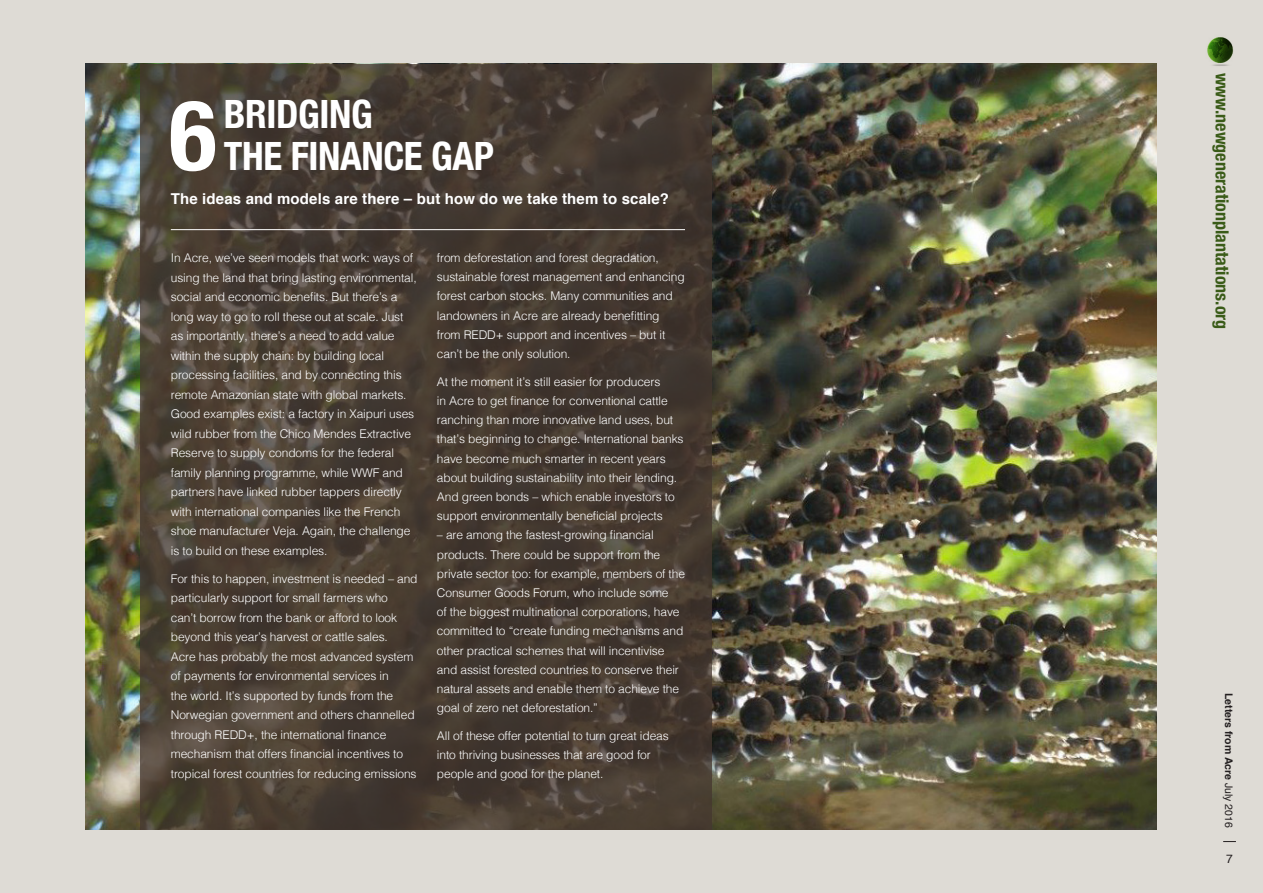
<style>
.page{position:relative;width:1263px;height:893px;background:#dedbd5}
.page>*{position:absolute;margin:0;border:0;box-sizing:border-box;transform-origin:0 0}
.t1{font:700 condensed 97.8px "Helvetica Neue";color:#fff}
.t2{font:700 condensed 39px/42px "Helvetica Neue";letter-spacing:-.01em;color:#fff}
.t3{font:700 condensed 18px "Helvetica Neue";color:#3a5b18}
.t4{font:700 15px "Helvetica";letter-spacing:.01em;color:#fff}
.t5{font:300 12px/19.5px "Helvetica";letter-spacing:-.01em;color:#fff}
.t6{font:12px "Helvetica";color:#231f20}
.t7{font:700 10.5px "Helvetica";color:#231f20}
.s1{font-weight:400}
</style>
<div class="page">
<svg style="left:1223px;top:841px;width:13px;height:1px"></svg>
<img style="left:1207px;top:37px;width:26px;height:29px">
<img style="left:85px;top:64px;width:1072px;height:765px">
<svg style="left:140px;top:64px;width:572px;height:765px;background:#473c32"></svg>
<hr style="left:171px;top:229px;width:514px;height:1px;background:#fff">
<p class="t1" style="left:169px;top:54px;width:48px">6</p>
<p class="t2" style="left:224px;top:91px;width:272px">BRIDGING<br>THE FINANCE GAP</p>
<p class="t4" style="left:171px;top:187px;width:500px">The ideas and models are there – but how do we take them to scale?</p>
<p class="t5" style="left:171px;top:247px;width:247px">In Acre, we’ve seen models that work: ways of using the land that bring lasting environmental, social and economic benefits. But there’s a long way to go to roll these out at scale. Just as importantly, there’s a need to add value within the supply chain: by building local processing facilities, and by connecting this remote Amazonian state with global markets.<br>Good examples exist: a factory in Xaipuri uses wild rubber from the Chico Mendes Extractive Reserve to supply condoms for the federal family planning programme, while WWF and partners have linked rubber tappers directly with international companies like the French shoe manufacturer Veja. Again, the challenge is to build on these examples.</p>
<p class="t5" style="left:171px;top:568px;width:248px">For this to happen, investment is needed – and particularly support for small farmers who<br>can’t borrow from the bank or afford to look beyond this year’s harvest or cattle sales.<br>Acre has probably the most advanced system of payments for environmental services in<br>the world. It’s supported by funds from the Norwegian government and others channelled through REDD+, the international finance mechanism that offers financial incentives to tropical forest countries for reducing emissions</p>
<p class="t5" style="left:437px;top:247px;width:249px">from deforestation and forest degradation, sustainable forest management and enhancing forest carbon stocks. Many communities and landowners in Acre are already benefitting from REDD+ support and incentives – but it can’t be the only solution.</p>
<p class="t5" style="left:437px;top:371px;width:248px">At the moment it’s still easier for producers<br>in Acre to get finance for conventional cattle ranching than more innovative land uses, but that’s beginning to change. International banks have become much smarter in recent years about building sustainability into their lending.<br>And green bonds – which enable investors to support environmentally beneficial projects</p>
<p class="t5" style="left:437px;top:525px;width:250px">– are among the fastest-growing financial products. There could be support from the private sector too: for example, members of the Consumer Goods Forum, who include some<br>of the biggest multinational corporations, have committed to “create funding mechanisms and other practical schemes that will incentivise and assist forested countries to conserve their natural assets and enable them to achieve the goal of zero net deforestation.”</p>
<p class="t5" style="left:437px;top:725px;width:233px">All of these offer potential to turn great ideas into thriving businesses that are good for people and good for the planet.</p>
<h3 class="t3" style="left:1237px;top:73px;width:258px;rotate:90deg">www.newgenerationplantations.org</h3>
<p class="t7" style="left:1237px;top:693px;width:137px;rotate:90deg">Letters from Acre <span class="s1">July 2016</span></p>
<p class="t6" style="left:1226px;top:849px;width:8px">7</p>
</div>
